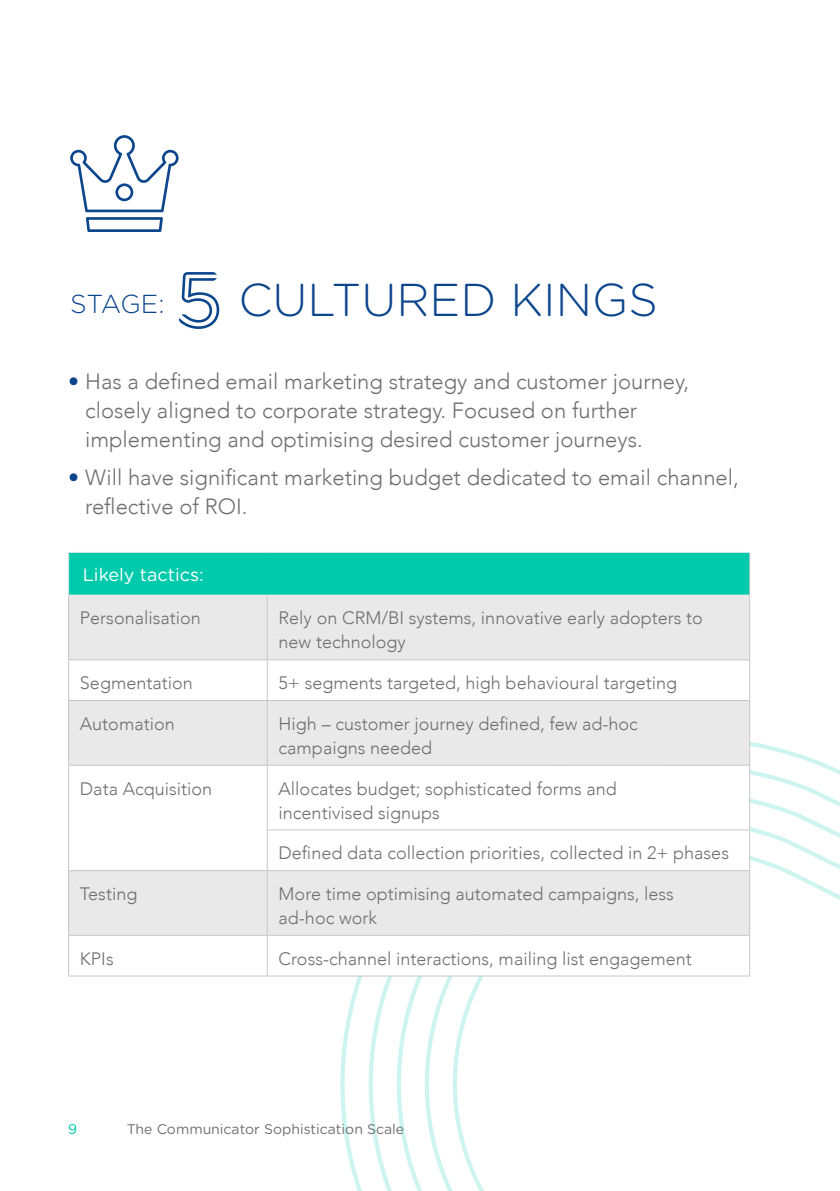
<style>
.page{position:relative;width:840px;height:1191px;background:#fff}
.page>*{position:absolute;margin:0;border:0;box-sizing:border-box;transform-origin:0 0}
.t1{font:300 46px "Gotham Rounded";color:#0c458c}
.t2{font:300 26px "Gotham Rounded";letter-spacing:-.03em;color:#0c458c}
.t3{font:300 22px/29px "Avenir";color:#706f6f}
.t4{font:300 18px/24px "Avenir";color:#706f6f}
.t5{font:18px "Gotham Rounded";color:#fff}
.t6{font:14px "Gotham Rounded";color:#706f6f}
.t7{font:14px "Gotham Rounded";color:#00caac}
.s1{color:#0c458c}
</style>
<div class="page">
<svg style="left:321px;top:599px;width:518px;height:592px"></svg>
<div style="left:69px;top:552px;width:680px;height:43px;background:#00caac"></div>
<svg style="left:69px;top:595px;width:679px;height:169px;fill:#e9e9e9"></svg>
<svg style="left:69px;top:765px;width:679px;height:210px"></svg>
<hr style="left:68px;top:595px;width:1px;height:64px;background:#c6c6c6">
<hr style="left:266px;top:595px;width:1px;height:64px;background:#c6c6c6">
<hr style="left:748px;top:595px;width:1px;height:64px;background:#c6c6c6">
<hr style="left:68px;top:659px;width:199px;height:1px;background:#c6c6c6">
<hr style="left:68px;top:660px;width:1px;height:40px;background:#c6c6c6">
<hr style="left:267px;top:659px;width:482px;height:1px;background:#c6c6c6">
<hr style="left:266px;top:660px;width:1px;height:40px;background:#c6c6c6">
<hr style="left:748px;top:660px;width:1px;height:40px;background:#c6c6c6">
<hr style="left:68px;top:700px;width:199px;height:1px;background:#c6c6c6">
<hr style="left:68px;top:701px;width:1px;height:63px;background:#c6c6c6">
<hr style="left:267px;top:700px;width:482px;height:1px;background:#c6c6c6">
<hr style="left:266px;top:701px;width:1px;height:63px;background:#c6c6c6">
<hr style="left:748px;top:701px;width:1px;height:63px;background:#c6c6c6">
<hr style="left:68px;top:764px;width:199px;height:1px;background:#c6c6c6">
<hr style="left:68px;top:765px;width:1px;height:65px;background:#c6c6c6">
<hr style="left:267px;top:764px;width:482px;height:1px;background:#c6c6c6">
<hr style="left:266px;top:765px;width:1px;height:64px;background:#c6c6c6">
<hr style="left:748px;top:765px;width:1px;height:64px;background:#c6c6c6">
<hr style="left:68px;top:830px;width:1px;height:40px;background:#c6c6c6">
<hr style="left:266px;top:829px;width:483px;height:1px;background:#c6c6c6">
<hr style="left:266px;top:830px;width:1px;height:40px;background:#c6c6c6">
<hr style="left:748px;top:830px;width:1px;height:40px;background:#c6c6c6">
<hr style="left:68px;top:870px;width:199px;height:1px;background:#c6c6c6">
<hr style="left:68px;top:871px;width:1px;height:63px;background:#c6c6c6">
<hr style="left:267px;top:870px;width:482px;height:1px;background:#c6c6c6">
<hr style="left:266px;top:871px;width:1px;height:63px;background:#c6c6c6">
<hr style="left:748px;top:871px;width:1px;height:63px;background:#c6c6c6">
<hr style="left:68px;top:934px;width:199px;height:1px;background:#c6c6c6">
<hr style="left:68px;top:935px;width:1px;height:40px;background:#c6c6c6">
<hr style="left:267px;top:934px;width:482px;height:1px;background:#c6c6c6">
<hr style="left:266px;top:935px;width:1px;height:40px;background:#c6c6c6">
<hr style="left:748px;top:935px;width:1px;height:40px;background:#c6c6c6">
<hr style="left:68px;top:975px;width:199px;height:1px;background:#c6c6c6">
<hr style="left:267px;top:975px;width:482px;height:1px;background:#c6c6c6">
<hr style="left:68px;top:552px;width:199px;height:1px;background:#e9e9e9">
<hr style="left:68px;top:553px;width:1px;height:41px;background:#e9e9e9">
<hr style="left:267px;top:552px;width:482px;height:1px;background:#e9e9e9">
<hr style="left:68px;top:594px;width:199px;height:1px;background:#e9e9e9">
<hr style="left:267px;top:594px;width:481px;height:1px;background:#e9e9e9">
<hr style="left:748px;top:553px;width:1px;height:42px;background:#c6c6c6">
<svg style="left:70px;top:135px;width:108px;height:97px"></svg>
<svg style="left:179px;top:272px;width:40px;height:57px"></svg>
<h2 class="t2" style="left:70px;top:286px;width:96px">STAGE:</h2>
<h1 class="t1" style="left:238px;top:268px;width:420px">CULTURED KINGS</h1>
<p class="t3" style="left:85px;top:367px;width:605px;text-indent:-17px"><span class="s1">•</span> Has a defined email marketing strategy and customer journey, closely aligned to corporate strategy. Focused on further implementing and optimising desired customer journeys.</p>
<p class="t3" style="left:85px;top:462px;width:654px;text-indent:-17px"><span class="s1">•</span> Will have significant marketing budget dedicated to email channel, reflective of ROI.</p>
<p class="t5" style="left:83px;top:562px;width:122px">Likely tactics:</p>
<p class="t4" style="left:80px;top:606px;width:122px">Personalisation</p>
<p class="t4" style="left:278px;top:606px;width:425px">Rely on CRM/BI systems, innovative early adopters to new technology</p>
<p class="t4" style="left:80px;top:671px;width:114px">Segmentation</p>
<p class="t4" style="left:278px;top:671px;width:400px">5+ segments targeted, high behavioural targeting</p>
<p class="t4" style="left:80px;top:711px;width:96px">Automation</p>
<p class="t4" style="left:278px;top:711px;width:360px">High – customer journey defined, few ad-hoc campaigns needed</p>
<p class="t4" style="left:80px;top:776px;width:134px">Data Acquisition</p>
<p class="t4" style="left:278px;top:776px;width:339px">Allocates budget; sophisticated forms and incentivised signups</p>
<p class="t4" style="left:278px;top:841px;width:451px">Defined data collection priorities, collected in 2+ phases</p>
<p class="t4" style="left:80px;top:881px;width:59px">Testing</p>
<p class="t4" style="left:278px;top:881px;width:396px">More time optimising automated campaigns, less ad-hoc work</p>
<p class="t4" style="left:80px;top:946px;width:35px">KPIs</p>
<p class="t4" style="left:278px;top:946px;width:414px">Cross-channel interactions, mailing list engagement</p>
<p class="t7" style="left:68px;top:1119px;width:11px">9</p>
<p class="t6" style="left:127px;top:1119px;width:279px">The Communicator Sophistication Scale</p>
</div>
